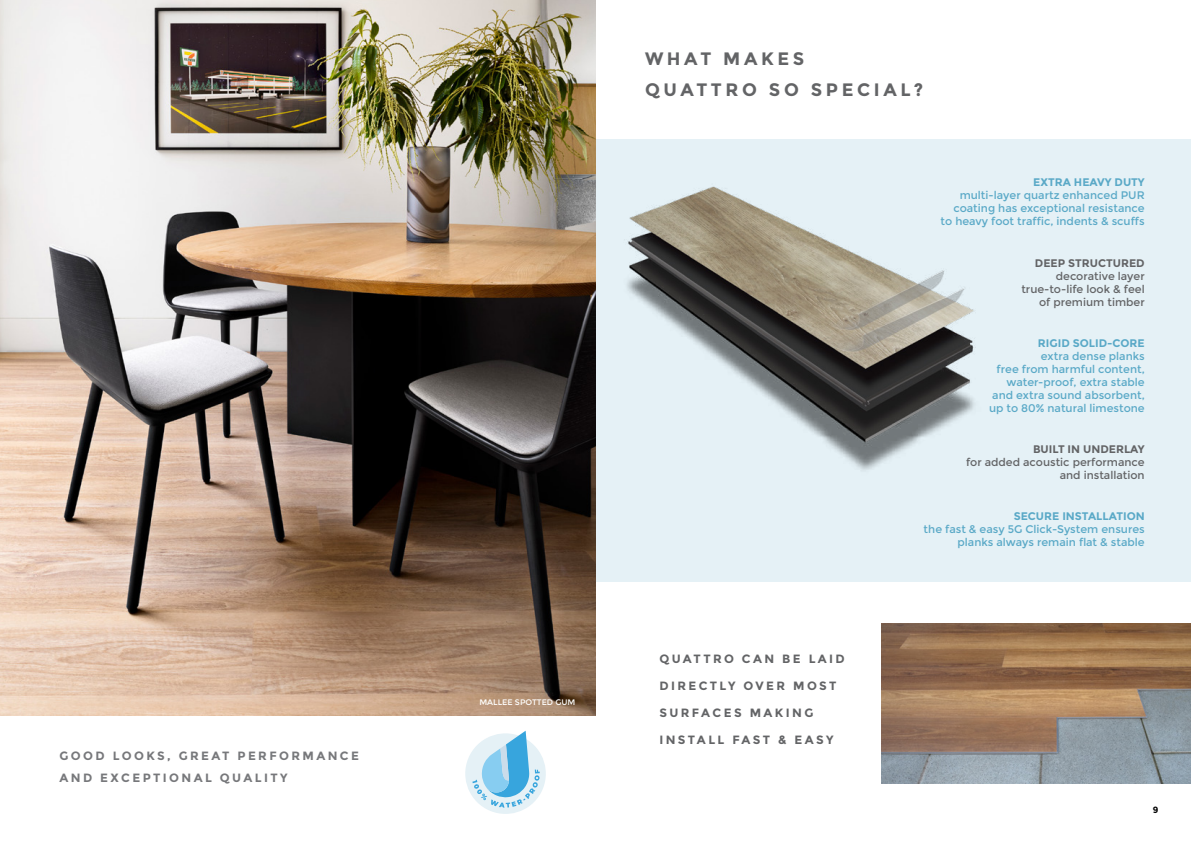
<style>
.page{position:relative;width:1191px;height:842px;background:#fff}
.page>*{position:absolute;margin:0;border:0;box-sizing:border-box;transform-origin:0 0}
.t1{font:700 18px/31px "Montserrat";letter-spacing:.2em;color:#636466}
.t2{font:700 12px "Montserrat";letter-spacing:.2em;color:#636466}
.t3{font:700 12px/22px "Montserrat";letter-spacing:.2em;color:#77787b}
.t4{font:11px/13px "Montserrat";color:#5aa9c7;text-align:right}
.t5{font:11px/13px "Montserrat";color:#636466;text-align:right}
.t6{font:700 11px "Montserrat";color:#5aa9c7}
.t7{font:700 11px "Montserrat";color:#636466}
.t8{font:700 9px "Montserrat";color:#000}
.t9{font:8px "Montserrat";color:#fff}
</style>
<div class="page">
<svg style="left:465px;top:730px;width:81px;height:84px"></svg>
<div style="left:595px;top:139px;width:596px;height:442px;background:#e5f1f6"></div>
<img style="left:882px;top:624px;width:309px;height:159px">
<img style="left:627px;top:186px;width:349px;height:284px">
<img style="left:0;top:0;width:595px;height:716px">
<p class="t3" style="left:60px;top:745px;width:301px">GOOD LOOKS, GREAT PERFORMANCE<br>AND EXCEPTIONAL QUALITY</p>
<p class="t9" style="left:479px;top:698px;width:97px">MALLEE SPOTTED GUM</p>
<h1 class="t1" style="left:645px;top:44px;width:280px">WHAT MAKES<br>QUATTRO SO SPECIAL?</h1>
<p class="t6" style="left:1033px;top:176px;width:113px">EXTRA HEAVY DUTY</p>
<p class="t4" style="left:940px;top:189px;width:206px">multi-layer quartz enhanced PUR coating has exceptional resistance to heavy foot traffic, indents &amp; scuffs</p>
<p class="t7" style="left:1035px;top:257px;width:111px">DEEP STRUCTURED</p>
<p class="t5" style="left:1021px;top:270px;width:125px">decorative layer true-to-life look &amp; feel of premium timber</p>
<p class="t6" style="left:1038px;top:337px;width:108px">RIGID SOLID-CORE</p>
<p class="t4" style="left:989px;top:350px;width:157px">extra dense planks<br>free from harmful content, water-proof, extra stable and extra sound absorbent, up to 80% natural limestone</p>
<p class="t7" style="left:1033px;top:443px;width:113px">BUILT IN UNDERLAY</p>
<p class="t5" style="left:966px;top:456px;width:180px">for added acoustic performance and installation</p>
<p class="t6" style="left:1013px;top:510px;width:132px">SECURE INSTALLATION</p>
<p class="t4" style="left:923px;top:523px;width:223px">the fast &amp; easy 5G Click-System ensures planks always remain flat &amp; stable</p>
<p class="t2" style="left:659px;top:652px;width:187px">QUATTRO CAN BE LAID</p>
<p class="t2" style="left:659px;top:679px;width:179px">DIRECTLY OVER MOST</p>
<p class="t2" style="left:659px;top:706px;width:155px">SURFACES MAKING</p>
<p class="t2" style="left:659px;top:733px;width:176px">INSTALL FAST &amp; EASY</p>
<p class="t8" style="left:1153px;top:804px;width:7px">9</p>
</div>
